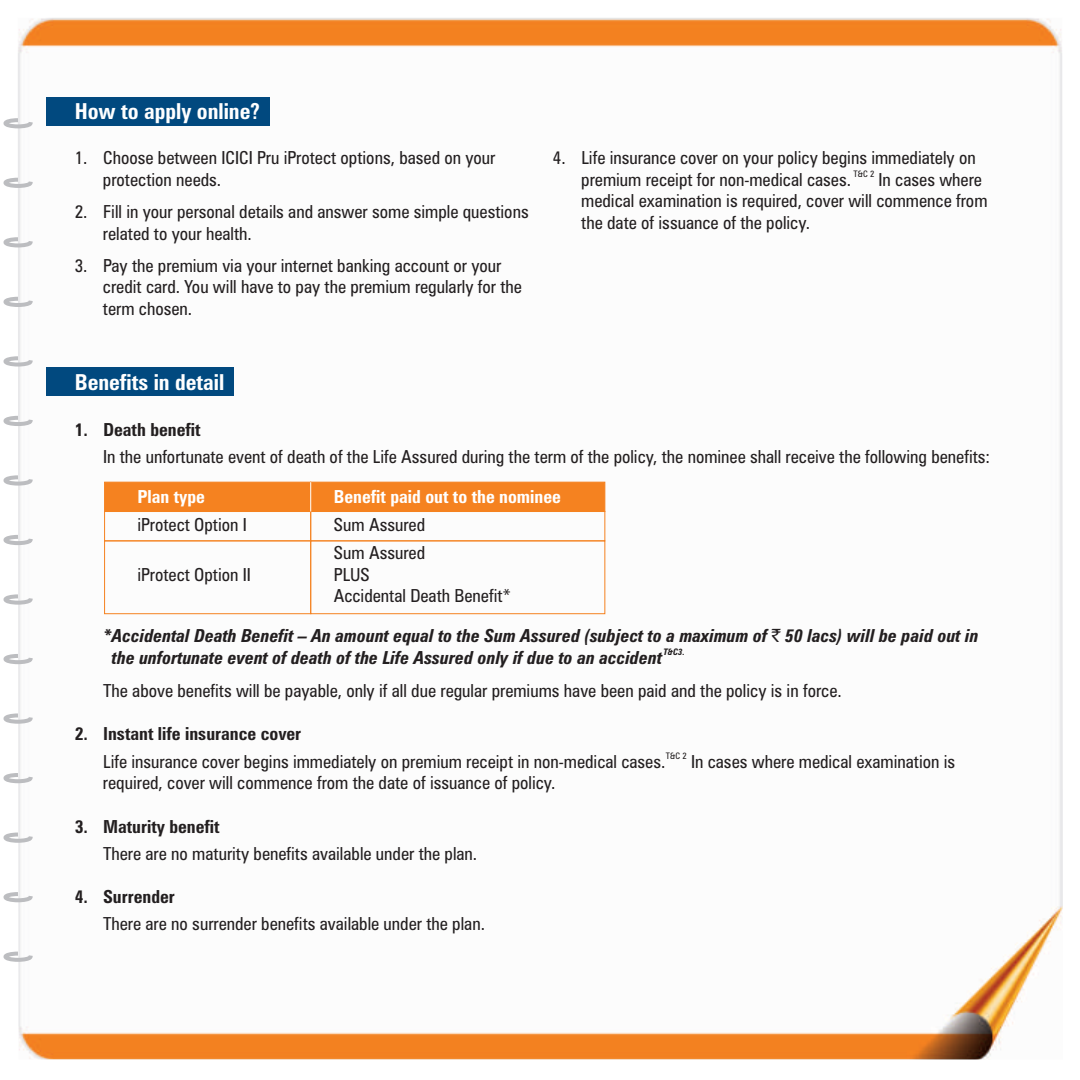
<style>
.page{position:relative;width:1080px;height:1080px;background:#fff}
.page>*{position:absolute;margin:0;border:0;box-sizing:border-box;transform-origin:0 0}
.t1{font:700 condensed 22px "Zurich BT";color:#fff}
.t2{font:condensed 18px/21.6px "Zurich BT";color:#231f20}
.t3{font:italic 700 condensed 18px "Zurich BT";color:#231f20}
.t4{font:700 condensed 18px "Zurich BT";color:#231f20}
.t5{font:700 condensed 18px "Zurich BT";color:#fff}
.t6{font:condensed 9px "Zurich BT";color:#231f20}
.t7{font:italic 700 condensed 9px "Zurich BT";color:#231f20}
.s1{font-family:"Rupee Foradian";font-weight:400;font-style:normal;font-stretch:normal}
</style>
<div class="page">
<img style="left:18px;top:18px;width:1044px;height:1041px">
<svg style="left:3px;top:116px;width:32px;height:15px"></svg>
<svg style="left:3px;top:176px;width:32px;height:14px"></svg>
<svg style="left:3px;top:235px;width:32px;height:15px"></svg>
<svg style="left:3px;top:295px;width:32px;height:15px"></svg>
<svg style="left:3px;top:354px;width:32px;height:15px"></svg>
<svg style="left:3px;top:414px;width:32px;height:15px"></svg>
<svg style="left:3px;top:473px;width:32px;height:15px"></svg>
<svg style="left:3px;top:533px;width:32px;height:15px"></svg>
<svg style="left:3px;top:592px;width:32px;height:15px"></svg>
<svg style="left:3px;top:652px;width:32px;height:15px"></svg>
<svg style="left:3px;top:711px;width:32px;height:15px"></svg>
<svg style="left:3px;top:771px;width:32px;height:15px"></svg>
<svg style="left:3px;top:831px;width:32px;height:14px"></svg>
<svg style="left:3px;top:890px;width:32px;height:15px"></svg>
<svg style="left:3px;top:950px;width:32px;height:14px"></svg>
<div style="left:46px;top:368px;width:188px;height:28px;background:#01497f"></div>
<div style="left:104px;top:540px;width:207px;height:74px;border:1px solid #f58220"></div>
<div style="left:104px;top:511px;width:207px;height:30px;border:1px solid #f58220"></div>
<svg style="left:104px;top:481px;width:502px;height:32px"></svg>
<div style="left:310px;top:511px;width:295px;height:30px;border:1px solid #f58220"></div>
<div style="left:310px;top:540px;width:295px;height:74px;border:1px solid #f58220"></div>
<hr style="left:310px;top:482px;width:1px;height:30px;background:#fff">
<div style="left:46px;top:97px;width:224px;height:29px;background:#01497f"></div>
<p class="t1" style="left:75px;top:103px;width:186px">How to apply online?</p>
<p class="t2" style="left:103px;top:148px;width:394px;text-indent:-28px">1. Choose between ICICI Pru iProtect options, based on your protection needs.</p>
<p class="t2" style="left:103px;top:202px;width:427px;text-indent:-28px">2. Fill in your personal details and answer some simple questions related to your health.</p>
<p class="t2" style="left:103px;top:256px;width:421px;text-indent:-28px">3. Pay the premium via your internet banking account or your credit card. You will have to pay the premium regularly for the term chosen.</p>
<p class="t1" style="left:75px;top:373px;width:151px">Benefits in detail</p>
<p class="t2" style="left:553px;top:148px;width:424px">4. Life insurance cover on your policy begins immediately on</p>
<p class="t6" style="left:854px;top:170px;width:22px">T&amp;C 2</p>
<p class="t2" style="left:581px;top:170px;width:271px">premium receipt for non-medical cases.</p>
<p class="t2" style="left:581px;top:170px;width:408px;text-indent:297px">In cases where medical examination is required, cover will commence from the date of issuance of the policy.</p>
<p class="t4" style="left:75px;top:423px;width:128px">1. Death benefit</p>
<p class="t2" style="left:103px;top:447px;width:889px">In the unfortunate event of death of the Life Assured during the term of the policy, the nominee shall receive the following benefits:</p>
<p class="t5" style="left:137px;top:489px;width:69px">Plan type</p>
<p class="t5" style="left:334px;top:489px;width:229px">Benefit paid out to the nominee</p>
<p class="t2" style="left:137px;top:516px;width:111px">iProtect Option I</p>
<p class="t2" style="left:334px;top:512px;width:93px;line-height:28px">Sum Assured<br>Sum Assured</p>
<p class="t2" style="left:137px;top:565px;width:115px">iProtect Option II</p>
<p class="t2" style="left:334px;top:565px;width:179px">PLUS<br>Accidental Death Benefit*</p>
<p class="t3" style="left:103px;top:628px;width:877px">*Accidental Death Benefit – An amount equal to the Sum Assured (subject to a maximum of <span class="s1">`</span> 50 lacs) will be paid out in</p>
<p class="t7" style="left:663px;top:648px;width:23px">T&amp;C3.</p>
<p class="t3" style="left:112px;top:650px;width:552px">the unfortunate event of death of the Life Assured only if due to an accident</p>
<p class="t2" style="left:103px;top:681px;width:740px">The above benefits will be payable, only if all due regular premiums have been paid and the policy is in force.</p>
<p class="t4" style="left:75px;top:727px;width:228px">2. Instant life insurance cover</p>
<p class="t6" style="left:666px;top:752px;width:22px">T&amp;C 2</p>
<p class="t2" style="left:103px;top:752px;width:564px">Life insurance cover begins immediately on premium receipt in non-medical cases.</p>
<p class="t2" style="left:691px;top:752px;width:266px">In cases where medical examination is</p>
<p class="t2" style="left:103px;top:774px;width:454px">required, cover will commence from the date of issuance of policy.</p>
<p class="t4" style="left:75px;top:819px;width:147px">3. Maturity benefit</p>
<p class="t2" style="left:103px;top:844px;width:376px">There are no maturity benefits available under the plan.</p>
<p class="t4" style="left:75px;top:890px;width:102px">4. Surrender</p>
<p class="t2" style="left:103px;top:915px;width:383px">There are no surrender benefits available under the plan.</p>
</div>
